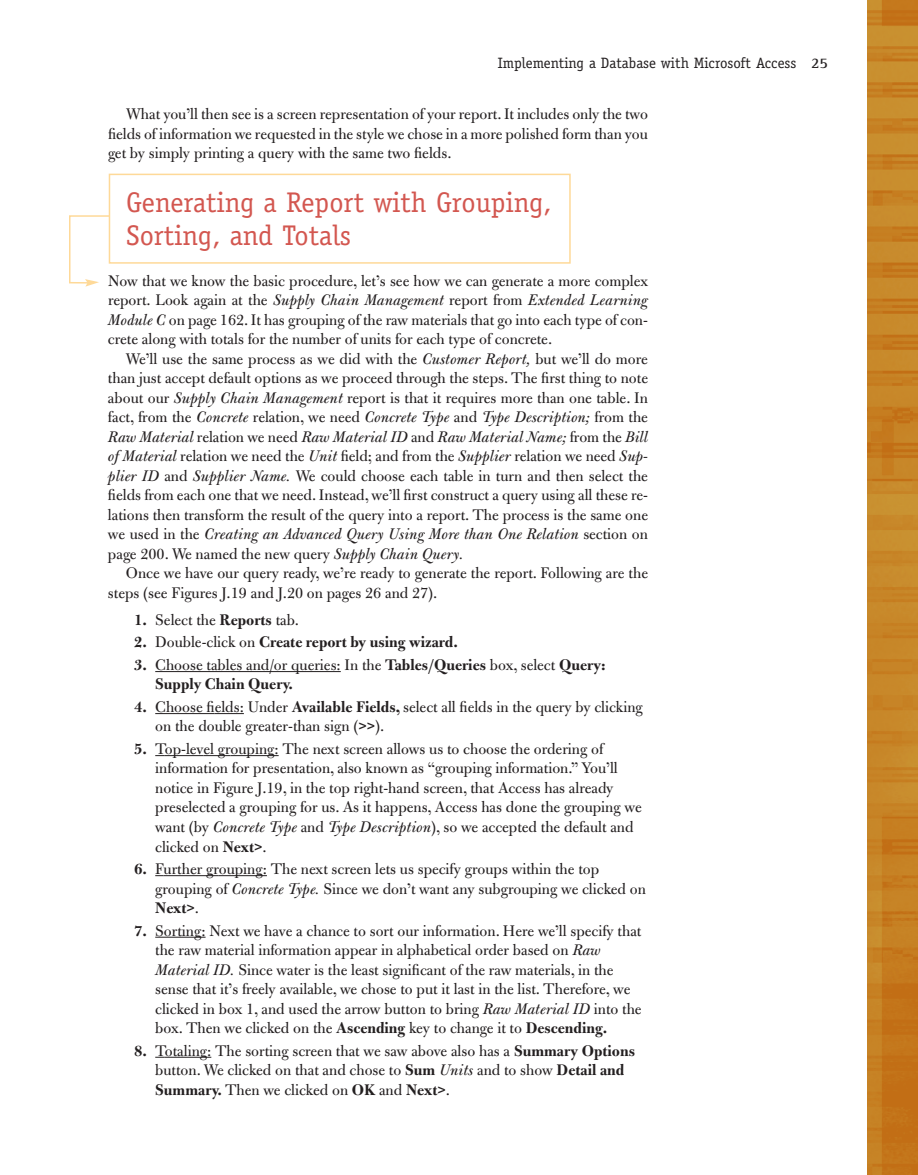
<style>
.page{position:relative;width:918px;height:1175px;background:#fff}
.page>*{position:absolute;margin:0;border:0;box-sizing:border-box;transform-origin:0 0}
.t1{font:28.5px/33px "Officina Serif";color:#d35750}
.t2{font:16.5px/19.5px "Bulmer";color:#231f20}
.t3{font:700 16.5px "Bulmer";color:#231f20}
.t4{font:15px "Officina Serif";color:#231f20}
.s1{font-family:"Rotis Semi Serif";font-weight:700}
.s2{font-style:italic}
.s3{font-weight:700}
.s4{font-weight:400}
</style>
<div class="page">
<img style="left:867px;top:0;width:51px;height:1174px">
<hr style="left:155px;top:671px;width:186px;height:1px;background:#231f20">
<hr style="left:155px;top:713px;width:60px;height:1px;background:#231f20">
<svg style="left:215px;top:713px;width:29px;height:1px"></svg>
<hr style="left:165px;top:755px;width:38px;height:1px;background:#231f20">
<svg style="left:203px;top:755px;width:27px;height:1px"></svg>
<hr style="left:230px;top:755px;width:49px;height:1px;background:#231f20">
<hr style="left:164px;top:875px;width:55px;height:1px;background:#231f20">
<hr style="left:219px;top:875px;width:48px;height:1px;background:#231f20">
<hr style="left:155px;top:936px;width:51px;height:1px;background:#231f20">
<hr style="left:165px;top:1056px;width:46px;height:1px;background:#231f20">
<svg style="left:69px;top:214px;width:40px;height:72px"></svg>
<div style="left:109px;top:174px;width:462px;height:90px;border:2px solid #fed998"></div>
<p class="t4" style="left:498px;top:57px;width:332px">Implementing a Database with Microsoft Access <span class="s1">25</span></p>
<p class="t2" style="left:108px;top:106px;width:542px;text-align:justify;text-indent:18px">What you’ll then see is a screen representation of your report. It includes only the two fields of information we requested in the style we chose in a more polished form than you get by simply printing a query with the same two fields.</p>
<h1 class="t1" style="left:126px;top:188px;width:427px">Generating a Report with Grouping,<br>Sorting, and Totals</h1>
<p class="t2" style="left:108px;top:272px;width:542px;text-align:justify">Now that we know the basic procedure, let’s see how we can generate a more complex report. Look again at the <span class="s2">Supply Chain Management</span> report from <span class="s2">Extended Learning Module C</span> on page 162. It has grouping of the raw materials that go into each type of con&shy;crete along with totals for the number of units for each type of concrete.</p>
<p class="t2" style="left:108px;top:350px;width:542px;text-align:justify;text-indent:18px">We’ll use the same process as we did with the <span class="s2">Customer Report,</span> but we’ll do more than just accept default options as we proceed through the steps. The first thing to note about our <span class="s2">Supply Chain Management</span> report is that it requires more than one table. In fact, from the <span class="s2">Concrete</span> relation, we need <span class="s2">Concrete Type</span> and <span class="s2">Type Description;</span> from the <span class="s2">Raw Material</span> relation we need <span class="s2">Raw Material ID</span> and <span class="s2">Raw Material Name;</span> from the <span class="s2">Bill of Material</span> relation we need the <span class="s2">Unit</span> field; and from the <span class="s2">Supplier</span> relation we need <span class="s2">Sup&shy;plier ID</span> and <span class="s2">Supplier Name.</span> We could choose each table in turn and then select the fields from each one that we need. Instead, we’ll first construct a query using all these re&shy;lations then transform the result of the query into a report. The process is the same one we used in the <span class="s2">Creating an Advanced Query Using More than One Relation</span> section on page 200. We named the new query <span class="s2">Supply Chain Query.</span></p>
<p class="t2" style="left:108px;top:565px;width:542px;text-indent:18px">Once we have our query ready, we’re ready to generate the report. Following are the steps (see Figures J.19 and J.20 on pages 26 and 27).</p>
<p class="t2" style="left:134px;top:611px;width:167px"><span class="s3">1.</span> Select the <span class="s3">Reports</span> tab.</p>
<p class="t3" style="left:134px;top:636px;width:325px">2. <span class="s4">Double-click on</span> Create report by using wizard.</p>
<p class="t2" style="left:155px;top:656px;width:452px;text-indent:-21px"><span class="s3">3.</span> Choose tables and/or queries: In the <span class="s3">Tables/Queries</span> box, select <span class="s3">Query:<br>Supply Chain Query.</span></p>
<p class="t2" style="left:155px;top:698px;width:489px;text-indent:-21px"><span class="s3">4.</span> Choose fields: Under <span class="s3">Available Fields,</span> select all fields in the query by clicking on the double greater-than sign (<span class="s3">&gt;&gt;</span>).</p>
<p class="t2" style="left:155px;top:740px;width:488px;text-indent:-21px"><span class="s3">5.</span> Top-level grouping: The next screen allows us to choose the ordering of information for presentation, also known as “grouping information.” You’ll notice in Figure J.19, in the top right-hand screen, that Access has already preselected a grouping for us. As it happens, Access has done the grouping we want (by <span class="s2">Concrete Type</span> and <span class="s2">Type Description</span>), so we accepted the default and clicked on <span class="s3">Next&gt;</span>.</p>
<p class="t2" style="left:155px;top:860px;width:492px;text-indent:-21px"><span class="s3">6.</span> Further grouping: The next screen lets us specify groups within the top grouping of <span class="s2">Concrete Type.</span> Since we don’t want any subgrouping we clicked on<br><span class="s3">Next&gt;</span>.</p>
<p class="t2" style="left:155px;top:922px;width:488px;text-indent:-21px"><span class="s3">7.</span> Sorting: Next we have a chance to sort our information. Here we’ll specify that the raw material information appear in alphabetical order based on <span class="s2">Raw Material ID.</span> Since water is the least significant of the raw materials, in the sense that it’s freely available, we chose to put it last in the list. Therefore, we clicked in box 1, and used the arrow button to bring <span class="s2">Raw Material ID</span> into the box. Then we clicked on the <span class="s3">Ascending</span> key to change it to <span class="s3">Descending.</span></p>
<p class="t2" style="left:155px;top:1042px;width:481px;text-indent:-21px"><span class="s3">8.</span> Totaling: The sorting screen that we saw above also has a <span class="s3">Summary Options </span>button. We clicked on that and chose to <span class="s3">Sum</span> <span class="s2">Units</span> and to show <span class="s3">Detail and<br>Summary.</span> Then we clicked on <span class="s3">OK</span> and <span class="s3">Next&gt;</span>.</p>
</div>
